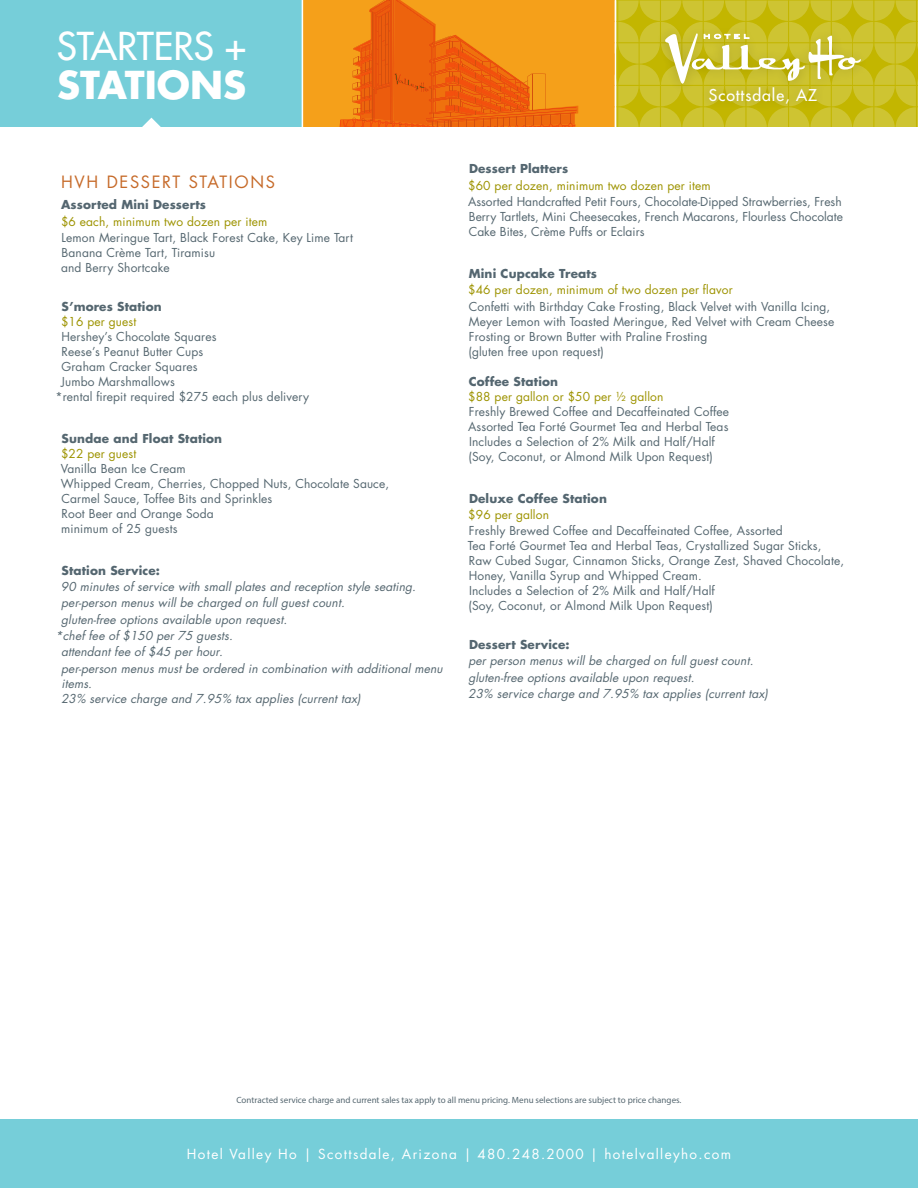
<style>
.page{position:relative;width:918px;height:1188px;background:#fff}
.page>*{position:absolute;margin:0;border:0;box-sizing:border-box;transform-origin:0 0}
.t1{font:500 37.5px "Futura Std";color:#fff}
.t2{font:700 37.5px "Futura Std";color:#fff}
.t3{font:16.5px "Futura Std";letter-spacing:.1em;color:#c66a29}
.t4{font:500 15.9px "Futura Std";letter-spacing:.06em;color:#fff}
.t5{font:13.5px "Futura Std";letter-spacing:.1em;color:#fff}
.t6{font:12px/15px "Futura Std";letter-spacing:.01em;color:#556770}
.t7{font:italic 12px/16.4px "Futura Std";color:#556770}
.t8{font:12px "Futura Std";letter-spacing:.01em;color:#9d9300}
.t9{font:700 12px "Futura Std";letter-spacing:.01em;color:#546670}
.t10{font:700 12px "Futura Std";letter-spacing:.01em;color:#556770}
.t11{font:9px "Myriad Pro";color:#556770}
</style>
<div class="page">
<div style="left:303px;top:0;width:312px;height:127px;background:#f5a01a"></div>
<svg style="left:340px;top:0;width:238px;height:127px"></svg>
<svg style="left:616px;top:1px;width:302px;height:126px;background:#ccc22f"></svg>
<div style="left:0;top:0;width:303px;height:127px;background:#76ced9"></div>
<hr style="left:302px;top:0;width:1px;height:127px;background:#fff">
<div style="left:0;top:1119px;width:918px;height:69px;background:#76ced9"></div>
<svg style="left:142px;top:118px;width:19px;height:9px"></svg>
<h1 class="t1" style="left:57px;top:23px;width:191px">STARTERS +</h1>
<h1 class="t2" style="left:57px;top:60px;width:191px">statio ns</h1>
<h2 class="t3" style="left:61px;top:171px;width:213px">HVH Dessert Stations</h2>
<p class="t9" style="left:61px;top:197px;width:146px">Assorted Mini Desserts</p>
<p class="t8" style="left:61px;top:214px;width:208px">$6 each, minimum two dozen per item</p>
<p class="t6" style="left:61px;top:230px;width:293px">Lemon Meringue Tart, Black Forest Cake, Key Lime Tart<br>Banana Crème Tart, Tiramisu<br>and Berry Shortcake</p>
<p class="t10" style="left:62px;top:298px;width:102px">S’mores Station</p>
<p class="t8" style="left:61px;top:314px;width:77px">$16 per guest</p>
<p class="t6" style="left:62px;top:329px;width:156px">Hershey’s Chocolate Squares</p>
<p class="t6" style="left:62px;top:344px;width:143px">Reese’s Peanut Butter Cups</p>
<p class="t6" style="left:62px;top:359px;width:138px">Graham Cracker Squares</p>
<p class="t6" style="left:61px;top:374px;width:115px">Jumbo Marshmallows</p>
<p class="t6" style="left:56px;top:389px;width:255px">*rental firepit required $275 each plus delivery</p>
<p class="t10" style="left:62px;top:430px;width:162px">Sundae and Float Station</p>
<p class="t8" style="left:61px;top:446px;width:77px">$22 per guest</p>
<p class="t6" style="left:61px;top:461px;width:330px">Vanilla Bean Ice Cream<br>Whipped Cream, Cherries, Chopped N uts, Chocolate Sauce, Carmel Sauce, Toffee Bits and Sprinkles<br>Root Beer and Orange Soda<br>minimum of 25 guests</p>
<p class="t9" style="left:62px;top:562px;width:100px">Station Service:</p>
<p class="t7" style="left:61px;top:578px;width:359px">90 minutes of service with small plates and reception style seating.</p>
<p class="t7" style="left:61px;top:595px;width:288px">per-person menus will be charged on full guest count.</p>
<p class="t7" style="left:61px;top:611px;width:230px">gluten-free options available upon request.</p>
<p class="t7" style="left:56px;top:628px;width:182px">*chef fee of $150 per 75 guests.</p>
<p class="t7" style="left:61px;top:644px;width:166px">attendant fee of $45 per hour.</p>
<p class="t7" style="left:61px;top:660px;width:386px">per-person menus must be ordered in combination with additional menu</p>
<p class="t7" style="left:61px;top:676px;width:304px;line-height:15px">items.<br>23% service charge and 7.95% tax applies (current tax)</p>
<h3 class="t4" style="left:709px;top:85px;width:110px">SCOTTSDALE, AZ</h3>
<p class="t9" style="left:469px;top:161px;width:101px">Dessert Platters</p>
<p class="t8" style="left:468px;top:178px;width:244px">$60 per dozen, minimum two dozen per item</p>
<p class="t6" style="left:468px;top:194px;width:376px;text-align:justify">Assorted Handcrafted Petit Fours, Chocolate-Dipped Strawberries, Fresh Berry Tartlets, Mini Cheesecakes, French Macarons, Flourless Chocolate Cake Bites, Crème Puffs or Eclairs</p>
<p class="t9" style="left:469px;top:266px;width:130px">Mini Cupcake Treats</p>
<p class="t8" style="left:468px;top:282px;width:266px">$46 per dozen, minimum of two dozen per flavor</p>
<p class="t6" style="left:468px;top:299px;width:367px">Confetti with Birthday Cake Frosting, Black Velvet with Vanilla Icing, Meyer Lemon with Toasted Meringue, Red Velvet with Cream Cheese Frosting or Brown Butter with Praline Frosting<br>(gluten free upon request)</p>
<p class="t9" style="left:469px;top:373px;width:91px">Coffee Station</p>
<p class="t8" style="left:468px;top:389px;width:197px">$88 per gallon or $50 per ½ gallon</p>
<p class="t6" style="left:468px;top:404px;width:263px">Freshly Brewed Coffee and Decaffeinated Coffee Assorted Tea Forté Gourmet Tea and Herbal Teas Includes a Selection of 2% Milk and Half/Half (Soy, Coconut, or Almond Milk Upon Request)</p>
<p class="t9" style="left:469px;top:490px;width:139px">Deluxe Coffee Station</p>
<p class="t8" style="left:468px;top:507px;width:82px">$96 per gallon</p>
<p class="t6" style="left:468px;top:524px;width:378px">Freshly Brewed Coffee and Decaffeinated Coffee, Assorted<br>Tea Forté Gourmet Tea and Herbal Teas, Crystallized Sugar Sticks, Raw Cubed Sugar, Cinnamon Sticks, Orange Zest, Shaved Chocolate, Honey, Vanilla Syrup and Whipped Cream.<br>I ncludes a Selection of 2% Milk and Half/Half<br>(Soy, Coconut, or Almond Milk Upon Request)</p>
<p class="t9" style="left:469px;top:637px;width:102px">Dessert Service:</p>
<p class="t7" style="left:468px;top:653px;width:304px">per person menus will be charged on full guest count. gluten-free options available upon request.<br>23% service charge and 7.95% tax applies (current tax)</p>
<p class="t11" style="left:236px;top:1094px;width:447px">Contracted service charge and current sales tax apply to all menu pricing. Menu selections are subject to price changes.</p>
<p class="t5" style="left:187px;top:1145px;width:546px">Hotel Valley Ho | Scottsdale, Arizona | 480.248.2000 | hotelvalleyho.com</p>
</div>
